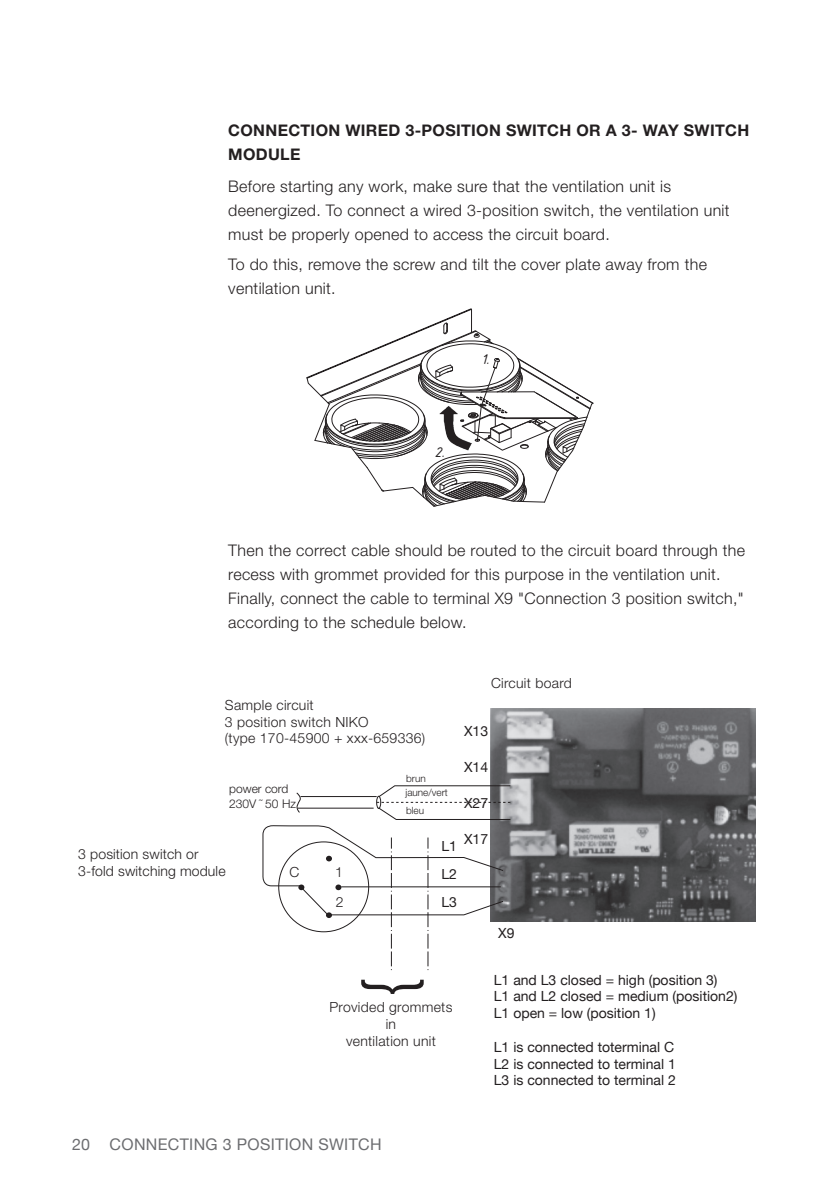
<style>
.page{position:relative;width:840px;height:1191px;background:#fff}
.page>*{position:absolute;margin:0;border:0;box-sizing:border-box;transform-origin:0 0}
.t1{font:300 67.8px "Helvetica Neue LT Std";color:#231f20}
.t2{font:300 16px/24px "Helvetica Neue LT Std";letter-spacing:.02em;color:#231f20}
.t3{font:700 16px/24px "Helvetica Neue LT Std";letter-spacing:.02em;color:#231f20}
.t4{font:16px "Helvetica Neue";letter-spacing:.02em;color:#6c6d70}
.t5{font:16px "ISOCPEUR Italic";color:#231f20}
.t6{font:15.2px "ISOCPEUR Italic";color:#231f20}
.t7{font:14px "Helvetica Neue";color:#231f20}
.t8{font:300 14px "Helvetica Neue LT Std";letter-spacing:.02em;color:#231f20}
.t9{font:14px "Helvetica Neue LT Std";color:#231f20}
.t10{font:300 12px "Helvetica Neue LT Std";color:#231f20}
.t11{font:300 10px "Helvetica Neue LT Std";color:#231f20}
</style>
<div class="page">
<svg style="left:306px;top:308px;width:287px;height:199px"></svg>
<img style="left:490px;top:708px;width:265px;height:214px">
<svg style="left:262px;top:785px;width:248px;height:185px"></svg>
<p class="t3" style="left:228px;top:118px;width:522px">CONNECTION WIRED 3-POSITION SWITCH OR A 3- WAY SWITCH<br>MODULE</p>
<p class="t2" style="left:228px;top:174px;width:444px">Before starting any work, make sure that the ventilation unit is</p>
<p class="t2" style="left:228px;top:198px;width:502px">deenergized. To connect a wired 3-position switch, the ventilation unit must be properly opened to access the circuit board.</p>
<p class="t2" style="left:228px;top:252px;width:480px">To do this, remove the screw and tilt the cover plate away from the</p>
<p class="t2" style="left:228px;top:276px;width:109px">ventilation unit.</p>
<p class="t5" style="left:430px;top:211px;width:67px">A(1:4)</p>
<p class="t6" style="left:434px;top:442px;width:12px">2.</p>
<p class="t6" style="left:481px;top:349px;width:10px">1.</p>
<p class="t2" style="left:228px;top:538px;width:518px">Then the correct cable should be routed to the circuit board through the</p>
<p class="t2" style="left:228px;top:562px;width:493px">recess with grommet provided for this purpose in the ventilation unit.</p>
<p class="t2" style="left:228px;top:586px;width:517px">Finally, connect the cable to terminal X9 "Connection 3 position switch,"</p>
<p class="t2" style="left:228px;top:610px;width:239px">according to the schedule below.</p>
<p class="t8" style="left:491px;top:674px;width:82px">Circuit board</p>
<p class="t8" style="left:225px;top:696px;width:90px">Sample circuit</p>
<p class="t8" style="left:225px;top:713px;width:145px">3 position switch NIKO</p>
<p class="t8" style="left:225px;top:730px;width:202px">(type 170-45900 + xxx-659336)</p>
<p class="t7" style="left:464px;top:720px;width:26px">X13</p>
<p class="t7" style="left:464px;top:756px;width:26px">X14</p>
<p class="t7" style="left:464px;top:792px;width:26px">X27</p>
<p class="t7" style="left:464px;top:828px;width:26px">X17</p>
<p class="t11" style="left:406px;top:772px;width:21px">brun</p>
<p class="t11" style="left:405px;top:786px;width:44px">jaune/vert</p>
<p class="t11" style="left:406px;top:804px;width:20px">bleu</p>
<p class="t10" style="left:229px;top:782px;width:61px">power cord</p>
<p class="t10" style="left:229px;top:796px;width:68px">230V ˜ 50 Hz</p>
<p class="t9" style="left:441px;top:837px;width:17px">L1</p>
<p class="t9" style="left:441px;top:865px;width:17px">L2</p>
<p class="t9" style="left:441px;top:893px;width:17px">L3</p>
<p class="t8" style="left:78px;top:845px;width:122px">3 position switch or</p>
<p class="t8" style="left:78px;top:862px;width:149px">3-fold switching module</p>
<p class="t8" style="left:289px;top:863px;width:11px">C</p>
<p class="t8" style="left:335px;top:863px;width:9px">1</p>
<p class="t8" style="left:336px;top:893px;width:9px">2</p>
<p class="t7" style="left:498px;top:922px;width:18px">X9</p>
<p class="t1" style="left:345px;top:999px;width:24px;rotate:-90deg">{</p>
<p class="t8" style="left:329px;top:998px;width:124px">Provided grommets</p>
<p class="t8" style="left:385px;top:1015px;width:12px">in</p>
<p class="t8" style="left:346px;top:1032px;width:91px">ventilation unit</p>
<p class="t4" style="left:72px;top:1132px;width:311px">20 CONNECTING 3 POSITION SWITCH</p>
<p class="t7" style="left:493px;top:969px;width:225px">L1 and L3 closed = high (position 3)</p>
<p class="t7" style="left:493px;top:986px;width:245px">L1 and L2 closed = medium (position2)</p>
<p class="t7" style="left:493px;top:1003px;width:163px">L1 open = low (position 1)</p>
<p class="t7" style="left:493px;top:1036px;width:182px">L1 is connected toterminal C</p>
<p class="t7" style="left:493px;top:1053px;width:183px">L2 is connected to terminal 1</p>
<p class="t7" style="left:493px;top:1070px;width:183px">L3 is connected to terminal 2</p>
</div>
